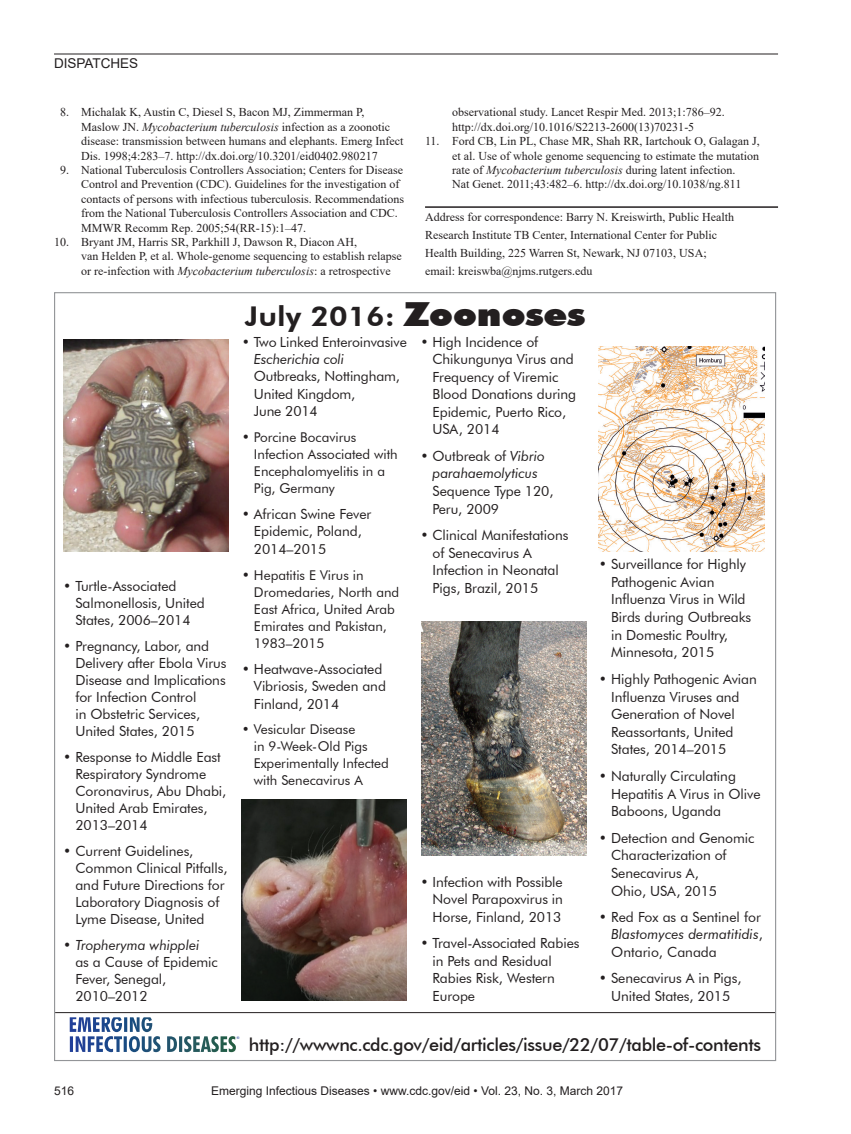
<style>
.page{position:relative;width:851px;height:1134px;background:#fff}
.page>*{position:absolute;margin:0;border:0;box-sizing:border-box;transform-origin:0 0}
.t1{font:800 27.3px "Futura BT";color:#231f20;scale:1.11 1}
.t2{font:500 18px "Futura BT";letter-spacing:-.02em;color:#231f20}
.t3{font:13.95px/17.5px "Futura BT";letter-spacing:-.005em;color:#231f20}
.t4{font:italic 13.95px/17.5px "Futura BT";letter-spacing:-.005em;color:#231f20;text-align:center}
.t5{font:13.5px/17px "Futura BT";color:#231f20}
.t6{font:13.5px "Arial";color:#231f20}
.t7{font:12px/14.4px "Times New Roman";color:#231f20}
.t8{font:12px "Arial";color:#231f20}
.t9{font:3.6px "Arial";color:#223f99}
.s1{font-style:italic}
.s2{font-weight:900;font-size:33.15px}
.s3{font-style:normal}
.s4{font-size:13.95px}
</style>
<div class="page">
<hr style="left:54px;top:54px;width:724px;height:1px;background:#231f20">
<hr style="left:425px;top:206px;width:353px;height:2px;background:#231f20">
<div style="left:54px;top:292px;width:722px;height:769px;background:#fff;border:1px solid #939598"></div>
<img style="left:63px;top:339px;width:165px;height:213px">
<img style="left:242px;top:799px;width:164px;height:202px">
<img style="left:421px;top:622px;width:165px;height:233px">
<img style="left:599px;top:347px;width:165px;height:205px">
<hr style="left:55px;top:1012px;width:720px;height:1px;background:#231f20">
<svg style="left:70px;top:1017px;width:166px;height:35px"></svg>
<p class="t6" style="left:54px;top:54px;width:86px">DISPATCHES</p>
<p class="t7" style="left:452px;top:105px;width:274px">observational study. Lancet Respir Med. 2013;1:786–92. http://dx.doi.org/10.1016/S2213-2600(13)70231-5</p>
<p class="t7" style="left:452px;top:134px;width:309px;text-indent:-27px">11. Ford CB, Lin PL, Chase MR, Shah RR, Iartchouk O, Galagan J, et al. Use of whole genome sequencing to estimate the mutation rate of <span class="s1">Mycobacterium tuberculosis</span> during latent infection.<br>Nat Genet. 2011;43:482–6. http://dx.doi.org/10.1038/ng.811</p>
<p class="t7" style="left:425px;top:208px;width:310px;line-height:18px">Address for correspondence: Barry N. Kreiswirth, Public Health Research Institute TB Center, International Center for Public Health Building, 225 Warren St, Newark, NJ 07103, USA; email: kreiswba@njms.rutgers.edu</p>
<h1 class="t1" style="left:245px;top:300px;width:308px">July 2016: <span class="s2">Zoonoses</span></h1>
<p class="t7" style="left:81px;top:105px;width:324px;text-indent:-21px">8. Michalak K, Austin C, Diesel S, Bacon MJ, Zimmerman P, Maslow JN. <span class="s1">Mycobacterium tuberculosis</span> infection as a zoonotic disease: transmission between humans and elephants. Emerg Infect Dis. 1998;4:283–7. http://dx.doi.org/10.3201/eid0402.980217</p>
<p class="t7" style="left:81px;top:162px;width:324px;text-indent:-21px">9. National Tuberculosis Controllers Association; Centers for Disease Control and Prevention (CDC). Guidelines for the investigation of contacts of persons with infectious tuberculosis. Recommendations from the National Tuberculosis Controllers Association and CDC.<br>MMWR Recomm Rep. 2005;54(RR-15):1–47.</p>
<p class="t7" style="left:81px;top:234px;width:322px;text-indent:-27px">10. Bryant JM, Harris SR, Parkhill J, Dawson R, Diacon AH,<br>van Helden P, et al. Whole-genome sequencing to establish relapse or re-infection with <span class="s1">Mycobacterium tuberculosis</span>: a retrospective</p>
<p class="t3" style="left:75px;top:577px;width:131px;line-height:17px;text-indent:-12px">• Turtle-Associated<br>Salmonellosis, United<br>States, 2006–2014</p>
<p class="t3" style="left:75px;top:637px;width:152px;line-height:17px;text-indent:-12px">• Pregnancy, Labor, and<br>Delivery after Ebola Virus<br>Disease and Implications for Infection Control<br>in Obstetric Services,<br>United States, 2015</p>
<p class="t3" style="left:75px;top:748px;width:152px;line-height:17px;text-indent:-12px">• Response to Middle East<br>Respiratory Syndrome<br>Coronavirus, Abu Dhabi,<br>United Arab Emirates,<br>2013–2014</p>
<p class="t3" style="left:75px;top:842px;width:154px;line-height:17px;text-indent:-12px">• Current Guidelines,<br>Common Clinical Pitfalls, and Future Directions for<br>Laboratory Diagnosis of<br>Lyme Disease, United</p>
<p class="t3" style="left:75px;top:936px;width:144px;line-height:17.1px;text-indent:-12px">• <span class="s1">Tropheryma whipplei<br></span>as a Cause of Epidemic<br>Fever, Senegal,<br>2010–2012</p>
<p class="t3" style="left:432px;top:333px;width:145px;text-indent:-12px">• High Incidence of<br>Chikungunya Virus and<br>Frequency of Viremic<br>Blood Donations during<br>Epidemic, Puerto Rico,<br>USA, 2014</p>
<p class="t4" style="left:420px;top:447px;width:126px"><span class="s3">• Outbreak of</span> Vibrio parahaemolyticus</p>
<p class="t3" style="left:432px;top:482px;width:122px">Sequence Type 120,<br>Peru, 2009</p>
<p class="t3" style="left:432px;top:526px;width:137px;text-indent:-12px">• Clinical Manifestations of Senecavirus A<br>Infection in Neonatal<br>Pigs, Brazil, 2015</p>
<p class="t3" style="left:242px;top:333px;width:166px">• Two Linked Enteroinvasive</p>
<p class="t4" style="left:254px;top:350px;width:92px">Escherichia coli</p>
<p class="t3" style="left:254px;top:368px;width:147px">Outbreaks, Nottingham,<br>United Kingdom,<br>June 2014</p>
<p class="t5" style="left:254px;top:428px;width:145px;text-indent:-12px"><span class="s4">•</span> Porcine Bocavirus<br>Infection Associated with<br>Encephalomyelitis in a<br>Pig, Germany</p>
<p class="t3" style="left:254px;top:506px;width:119px;text-indent:-12px">• African Swine Fever<br>Epidemic, Poland,<br>2014–2015</p>
<p class="t5" style="left:254px;top:566px;width:147px;text-indent:-12px"><span class="s4">•</span> Hepatitis E Virus in<br>Dromedaries, North and<br>East Africa, United Arab<br>Emirates and Pakistan,<br>1983–2015</p>
<p class="t3" style="left:254px;top:660px;width:133px;text-indent:-12px">• Heatwave-Associated<br>Vibriosis, Sweden and<br>Finland, 2014</p>
<p class="t5" style="left:254px;top:721px;width:137px;text-indent:-12px">• Vesicular Disease<br>in 9-Week-Old Pigs<br>Experimentally Infected with Senecavirus A</p>
<p class="t3" style="left:611px;top:555px;width:142px;text-indent:-12px">• Surveillance for Highly<br>Pathogenic Avian<br>Influenza Virus in Wild<br>Birds during Outbreaks in Domestic Poultry,<br>Minnesota, 2015</p>
<p class="t3" style="left:611px;top:670px;width:147px;text-indent:-12px">• Highly Pathogenic Avian<br>Influenza Viruses and<br>Generation of Novel<br>Reassortants, United<br>States, 2014–2015</p>
<p class="t3" style="left:611px;top:767px;width:151px;text-indent:-12px">• Naturally Circulating<br>Hepatitis A Virus in Olive<br>Baboons, Uganda</p>
<p class="t3" style="left:611px;top:829px;width:145px;text-indent:-12px">• Detection and Genomic<br>Characterization of<br>Senecavirus A,<br>Ohio, USA, 2015</p>
<p class="t3" style="left:611px;top:908px;width:153px;text-indent:-12px">• Red Fox as a Sentinel for<br><span class="s1">Blastomyces dermatitidis</span>,<br>Ontario, Canada</p>
<p class="t3" style="left:599px;top:970px;width:144px;text-align:center">• Senecavirus A in Pigs,<br>United States, 2015</p>
<p class="t2" style="left:249px;top:1034px;width:513px">http://wwwnc.cdc.gov/eid/articles/issue/22/07/table-of-contents</p>
<p class="t3" style="left:432px;top:873px;width:132px;text-align:justify;text-indent:-12px">• Infection with Possible Novel Parapoxvirus in Horse, Finland, 2013</p>
<p class="t3" style="left:432px;top:935px;width:148px;text-indent:-12px">• Travel-Associated Rabies in Pets and Residual<br>Rabies Risk, Western<br>Europe</p>
<p class="t9" style="left:237px;top:1035px;width:4px">®</p>
<p class="t8" style="left:54px;top:1083px;width:22px">516</p>
<p class="t8" style="left:211px;top:1083px;width:413px">Emerging Infectious Diseases • www.cdc.gov/eid • Vol. 23, No. 3, March 2017</p>
</div>
